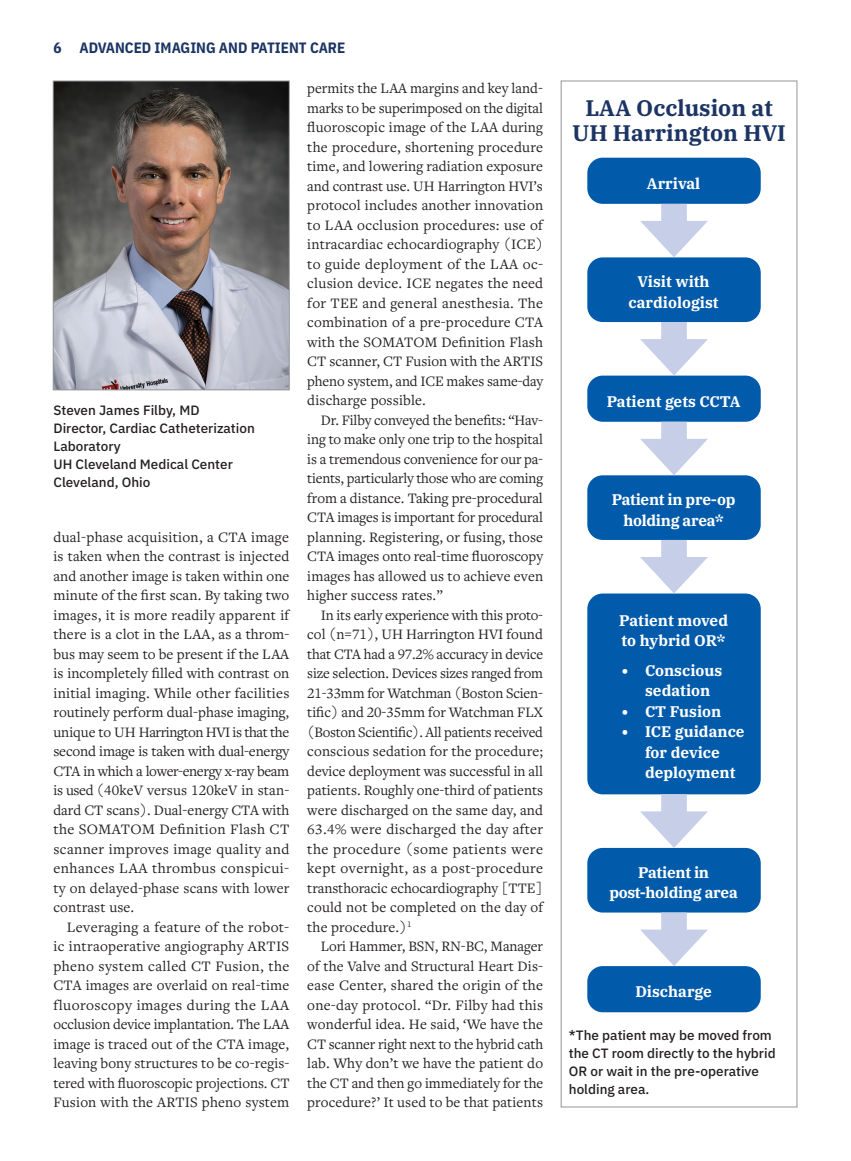
<style>
.page{position:relative;width:851px;height:1161px;background:#fff}
.page>*{position:absolute;margin:0;border:0;box-sizing:border-box;transform-origin:0 0}
.t1{font:700 22.5px/25.5px "IBM Plex Serif";color:#1b3463;text-align:center}
.t2{font:700 15.45px/20.5px "IBM Plex Serif";color:#fff}
.t3{font:700 15.45px/20.5px "IBM Plex Serif";letter-spacing:-.02em;color:#fff;text-align:center}
.t4{font:15px/19.5px "Freight Text Pro";letter-spacing:.01em;color:#231f20;text-align:justify}
.t5{font:700 15px "IBM Plex Sans Cond";color:#1b3463}
.t6{font:500 13.5px/18px "IBM Plex Sans";color:#231f20}
</style>
<div class="page">
<img style="left:55px;top:83px;width:232px;height:305px">
<div style="left:53px;top:81px;width:236px;height:309px;border:1px solid #939598"></div>
<div style="left:561px;top:81px;width:236px;height:1026px;border:1px solid #939598"></div>
<div style="left:587px;top:158px;width:173px;height:46px;background:#015aaa;border-radius:15px"></div>
<div style="left:587px;top:257px;width:173px;height:65px;background:#015aaa;border-radius:15px"></div>
<div style="left:587px;top:376px;width:173px;height:46px;background:#015aaa;border-radius:15px"></div>
<div style="left:587px;top:966px;width:173px;height:46px;background:#015aaa;border-radius:15px"></div>
<div style="left:587px;top:475px;width:173px;height:65px;background:#015aaa;border-radius:15px"></div>
<div style="left:587px;top:848px;width:173px;height:65px;background:#015aaa;border-radius:15px"></div>
<div style="left:587px;top:594px;width:173px;height:200px;background:#015aaa;border-radius:15px"></div>
<div style="left:661px;top:204px;width:25px;height:30px;background:#c7cee8"></div>
<svg style="left:640px;top:221px;width:68px;height:36px"></svg>
<div style="left:661px;top:322px;width:25px;height:30px;background:#c7cee8"></div>
<svg style="left:640px;top:339px;width:68px;height:37px"></svg>
<div style="left:661px;top:422px;width:25px;height:30px;background:#c7cee8"></div>
<svg style="left:640px;top:439px;width:68px;height:36px"></svg>
<div style="left:661px;top:540px;width:25px;height:30px;background:#c7cee8"></div>
<svg style="left:640px;top:557px;width:68px;height:37px"></svg>
<div style="left:661px;top:794px;width:25px;height:31px;background:#c7cee8"></div>
<svg style="left:640px;top:811px;width:68px;height:37px"></svg>
<div style="left:661px;top:913px;width:25px;height:30px;background:#c7cee8"></div>
<svg style="left:641px;top:930px;width:67px;height:36px"></svg>
<p class="t5" style="left:53px;top:36px;width:293px">6 ADVANCED IMAGING AND PATIENT CARE</p>
<p class="t6" style="left:53px;top:400px;width:203px">Steven James Filby, MD<br>Director, Cardiac Catheterization<br>Laboratory<br>UH Cleveland Medical Center<br>Cleveland, Ohio</p>
<p class="t4" style="left:53px;top:526px;width:237px">dual-phase acquisition, a CTA image is taken when the contrast is injected and another image is taken within one minute of the first scan. By taking two images, it is more readily apparent if there is a clot in the LAA, as a throm&shy;bus may seem to be present if the LAA is incompletely filled with contrast on initial imaging. While other facilities routinely perform dual-phase imaging, unique to UH Harrington HVI is that the second image is taken with dual-energy CTA in which a lower-energy x-ray beam is used (40keV versus 120keV in stan&shy;dard CT scans). Dual-energy CTA with the SOMATOM Definition Flash CT scanner improves image quality and enhances LAA thrombus conspicui&shy;ty on delayed-phase scans with lower contrast use.</p>
<p class="t4" style="left:53px;top:916px;width:237px;text-indent:14px">Leveraging a feature of the robot&shy;ic intraoperative angiography ARTIS pheno system called CT Fusion, the CTA images are overlaid on real-time fluoroscopy images during the LAA occlusion device implantation. The LAA image is traced out of the CTA image, leaving bony structures to be co-regis&shy;tered with fluoroscopic projections. CT Fusion with the ARTIS pheno system</p>
<p class="t4" style="left:307px;top:78px;width:237px">permits the LAA margins and key land&shy;marks to be superimposed on the digital fluoroscopic image of the LAA during the procedure, shortening procedure time, and lowering radiation exposure and contrast use. UH Harrington HVI’s protocol includes another innovation to LAA occlusion procedures: use of intracardiac echocardiography (ICE) to guide deployment of the LAA oc&shy;clusion device. ICE negates the need for TEE and general anesthesia. The combination of a pre-procedure CTA with the SOMATOM Definition Flash CT scanner, CT Fusion with the ARTIS pheno system, and ICE makes same-day discharge possible.</p>
<p class="t4" style="left:307px;top:409px;width:237px;text-indent:14px">Dr. Filby conveyed the benefits: “Hav&shy;ing to make only one trip to the hospital is a tremendous convenience for our pa&shy;tients, particularly those who are coming from a distance. Taking pre-procedural CTA images is important for procedural planning. Registering, or fusing, those CTA images onto real-time fluoroscopy images has allowed us to achieve even higher success rates.”</p>
<p class="t4" style="left:307px;top:604px;width:237px;text-indent:14px">In its early experience with this proto&shy;col (n=71), UH Harrington HVI found that CTA had a 97.2% accuracy in device size selection. Devices sizes ranged from 21-33mm for Watchman (Boston Scien&shy;tific) and 20-35mm for Watchman FLX (Boston Scientific). All patients received conscious sedation for the procedure; device deployment was successful in all patients. Roughly one-third of patients were discharged on the same day, and 63.4% were discharged the day after the procedure (some patients were kept overnight, as a post-procedure transthoracic echocardiography [TTE] could not be completed on the day of the procedure.)<sup>1</sup></p>
<p class="t4" style="left:307px;top:936px;width:237px;text-indent:14px">Lori Hammer, BSN, RN-BC, Manager of the Valve and Structural Heart Dis&shy;ease Center, shared the origin of the one-day protocol. “Dr. Filby had this wonderful idea. He said, ‘We have the CT scanner right next to the hybrid cath lab. Why don’t we have the patient do the CT and then go immediately for the procedure?’ It used to be that patients</p>
<h1 class="t1" style="left:572px;top:93px;width:215px">LAA Occlusion at<br>UH Harrington HVI</h1>
<p class="t2" style="left:647px;top:172px;width:55px">Arrival</p>
<p class="t2" style="left:628px;top:270px;width:91px;text-align:center">Visit with cardiologist</p>
<p class="t2" style="left:606px;top:390px;width:135px">Patient gets CCTA</p>
<p class="t3" style="left:611px;top:488px;width:125px">Patient in pre-op holding area*</p>
<p class="t2" style="left:619px;top:609px;width:110px">Patient moved to hybrid OR*</p>
<p class="t2" style="left:645px;top:659px;width:79px;text-indent:-23px">• Conscious sedation</p>
<p class="t2" style="left:622px;top:700px;width:101px">• CT Fusion</p>
<p class="t2" style="left:645px;top:720px;width:101px;text-indent:-23px">• ICE guidance for device deployment</p>
<p class="t3" style="left:609px;top:861px;width:130px">Patient in post-holding area</p>
<p class="t2" style="left:635px;top:980px;width:78px">Discharge</p>
<p class="t6" style="left:568px;top:1025px;width:208px">*The patient may be moved from the CT room directly to the hybrid<br>OR or wait in the pre-operative holding area.</p>
</div>
